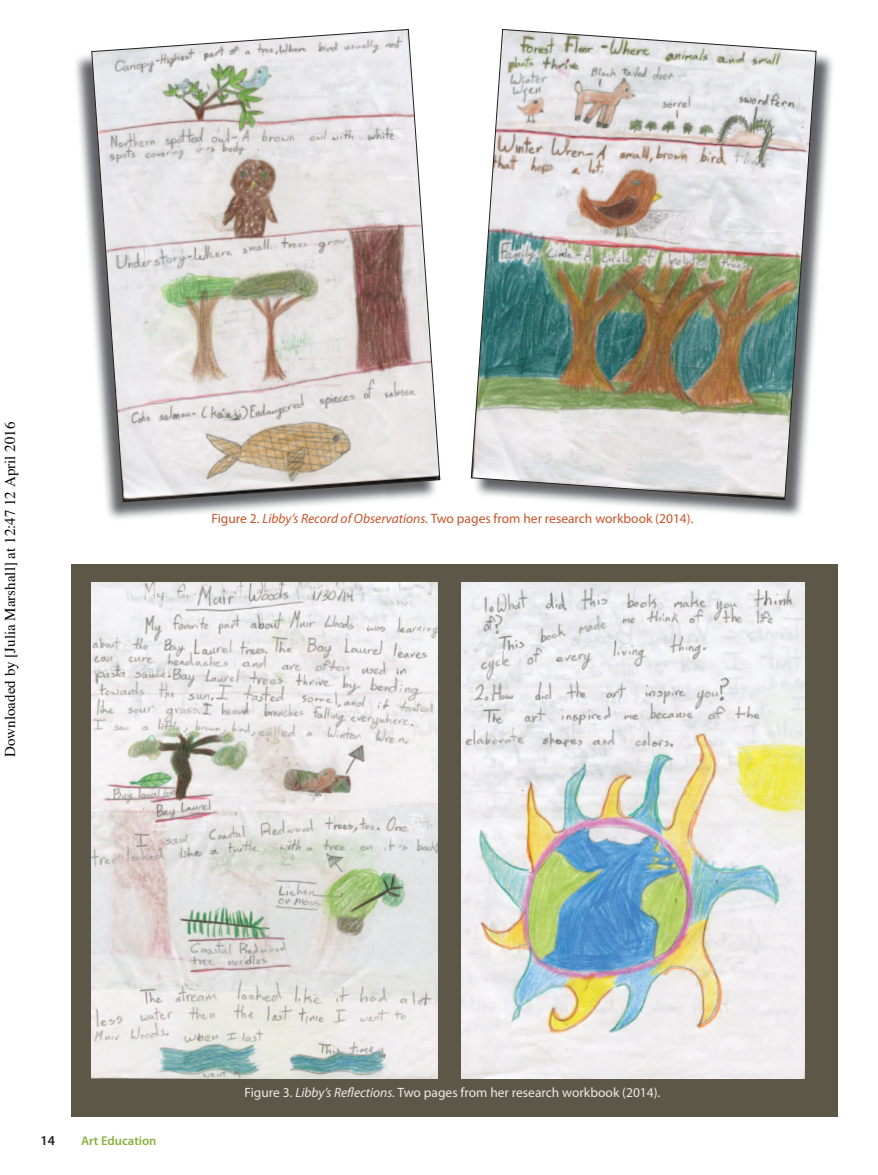
<style>
.page{position:relative;width:878px;height:1175px;background:#fff}
.page>*{position:absolute;margin:0;border:0;box-sizing:border-box;transform-origin:0 0}
.t1{font:15px "Times";color:#000}
.t2{font:13.5px "Myriad Pro";color:#c85428}
.t3{font:13.5px "Myriad Pro";color:#ece9e8}
.t4{font:600 13.5px "Myriad Pro";color:#231f20}
.t5{font:600 12.75px "Myriad Pro";color:#89b241}
.s1{font-style:italic}
</style>
<div class="page">
<div style="left:70px;top:564px;width:767px;height:552px;background:#5d5748"></div>
<img style="left:92px;top:583px;width:346px;height:495px">
<img style="left:461px;top:583px;width:343px;height:495px">
<img style="left:75px;top:55px;width:16px;height:25px">
<img style="left:76px;top:80px;width:48px;height:439px">
<img style="left:124px;top:502px;width:226px;height:17px">
<img style="left:91px;top:29px;width:349px;height:473px">
<img style="left:557px;top:50px;width:276px;height:467px">
<img style="left:470px;top:29px;width:346px;height:471px">
<p class="t1" style="left:4px;top:757px;width:336px;rotate:-90deg">Downloaded by [Julia Marshall] at 12:47 12 April 2016</p>
<p class="t2" style="left:211px;top:510px;width:483px">Figure 2. <span class="s1">Libby’s Record of Observations.</span> Two pages from her research workbook (2014).</p>
<p class="t4" style="left:40px;top:1131px;width:16px">14</p>
<p class="t5" style="left:81px;top:1132px;width:77px">Art Education</p>
<p class="t3" style="left:244px;top:1083px;width:417px">Figure 3. <span class="s1">Libby’s Reflections.</span> Two pages from her research workbook (2014).</p>
</div>
